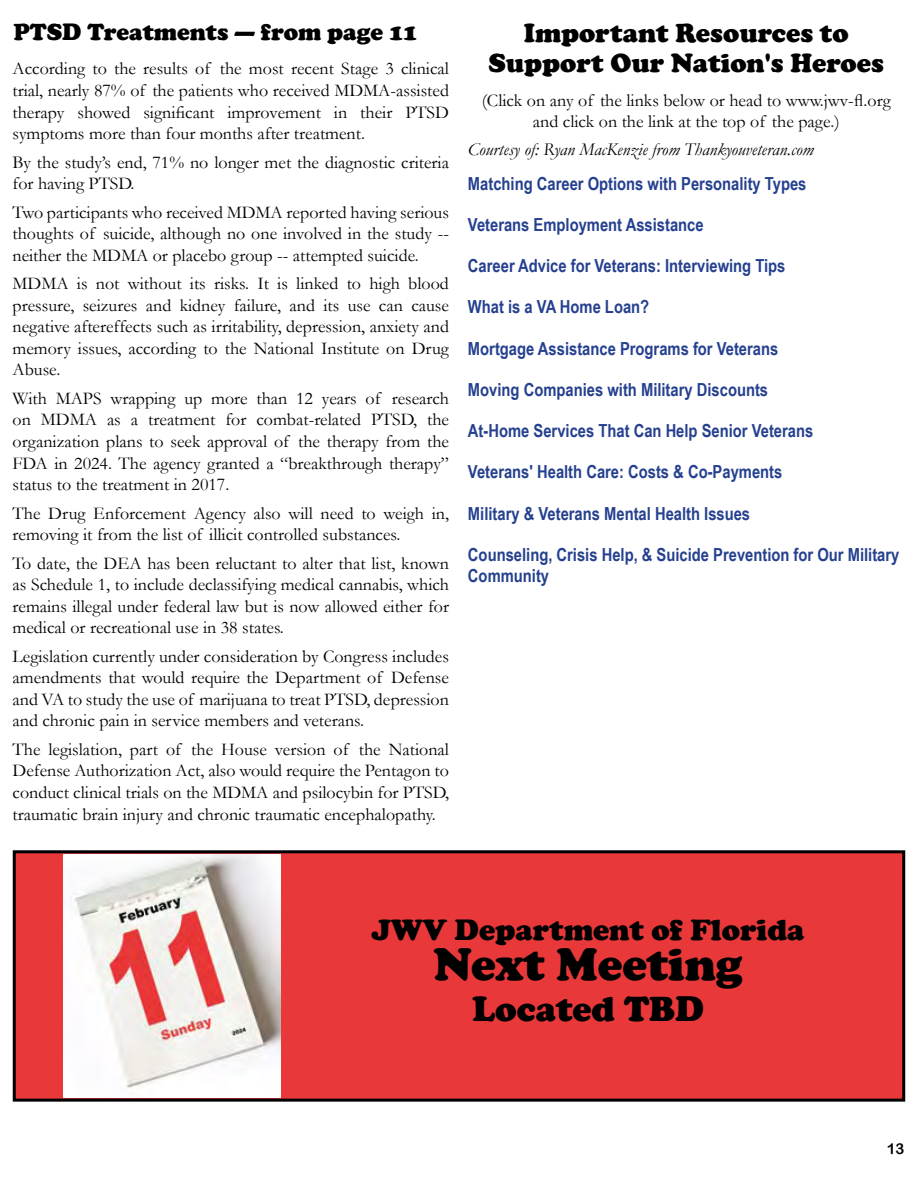
<style>
.page{position:relative;width:918px;height:1188px;background:#fff}
.page>*{position:absolute;margin:0;border:0;box-sizing:border-box;transform-origin:0 0}
.t1{font:900 46.5px "Cooper";color:#000}
.t2{font:900 36px "Cooper";color:#000}
.t3{font:900 30.45px "Cooper";color:#000}
.t4{font:900 27px/30px "Cooper";color:#000;text-align:center}
.t5{font:900 24px "Cooper";color:#000}
.t6{font:18px/21.6px "Garamond";color:#000;text-align:justify}
.t7{font:700 18px/21px "Arial Narrow";color:#25408f}
.t8{font:italic 18px "Garamond";color:#000}
.t9{font:15px "Arial Rounded MT Bold";color:#000}
</style>
<div class="page">
<div style="left:14px;top:852px;width:890px;height:248px;background:#e8383a"></div>
<div style="left:13px;top:850px;width:892px;height:252px;border:3px solid #000"></div>
<img style="left:64px;top:855px;width:216px;height:242px">
<p class="t5" style="left:14px;top:18px;width:406px">PTSD Treatments — from page 11</p>
<p class="t6" style="left:13px;top:57px;width:438px">According to the results of the most recent Stage 3 clinical trial, nearly 87% of the patients who received MDMA-assisted therapy showed significant improvement in their PTSD symptoms more than four months after treatment.</p>
<p class="t6" style="left:13px;top:151px;width:438px">By the study’s end, 71% no longer met the diagnostic criteria for having PTSD.</p>
<p class="t6" style="left:13px;top:201px;width:438px">Two participants who received MDMA reported having serious thoughts of suicide, although no one involved in the study -- neither the MDMA or placebo group -- attempted suicide.</p>
<p class="t6" style="left:13px;top:272px;width:438px">MDMA is not without its risks. It is linked to high blood pressure, seizures and kidney failure, and its use can cause negative aftereffects such as irritability, depression, anxiety and memory issues, according to the National Institute on Drug Abuse.</p>
<p class="t6" style="left:13px;top:387px;width:438px">With MAPS wrapping up more than 12 years of research on MDMA as a treatment for combat-related PTSD, the organization plans to seek approval of the therapy from the FDA in 2024. The agency granted a “breakthrough therapy” status to the treatment in 2017.</p>
<p class="t6" style="left:13px;top:502px;width:438px">The Drug Enforcement Agency also will need to weigh in, removing it from the list of illicit controlled substances.</p>
<p class="t6" style="left:13px;top:552px;width:438px">To date, the DEA has been reluctant to alter that list, known as Schedule 1, to include declassifying medical cannabis, which remains illegal under federal law but is now allowed either for medical or recreational use in 38 states.</p>
<p class="t6" style="left:13px;top:645px;width:438px">Legislation currently under consideration by Congress includes amendments that would require the Department of Defense and VA to study the use of marijuana to treat PTSD, depression and chronic pain in service members and veterans.</p>
<p class="t6" style="left:13px;top:738px;width:438px">The legislation, part of the House version of the National Defense Authorization Act, also would require the Pentagon to conduct clinical trials on the MDMA and psilocybin for PTSD, traumatic brain injury and chronic traumatic encephalopathy.</p>
<p class="t4" style="left:488px;top:18px;width:397px">Important Resources to<br>Support Our Nation's Heroes</p>
<p class="t6" style="left:482px;top:90px;width:411px;line-height:21px;text-align:center">(Click on any of the links below or head to www.jwv-fl.org and click on the link at the top of the page.)</p>
<p class="t8" style="left:468px;top:137px;width:347px">Courtesy of: Ryan MacKenzie from Thankyouveteran.com</p>
<p class="t7" style="left:468px;top:172px;width:340px">Matching Career Options with Personality Types</p>
<p class="t7" style="left:468px;top:213px;width:237px">Veterans Employment Assistance</p>
<p class="t7" style="left:468px;top:254px;width:319px">Career Advice for Veterans: Interviewing Tips</p>
<p class="t7" style="left:468px;top:296px;width:183px">What is a VA Home Loan?</p>
<p class="t7" style="left:468px;top:337px;width:312px">Mortgage Assistance Programs for Veterans</p>
<p class="t7" style="left:468px;top:378px;width:302px">Moving Companies with Military Discounts</p>
<p class="t7" style="left:468px;top:419px;width:347px">At-Home Services That Can Help Senior Veterans</p>
<p class="t7" style="left:468px;top:461px;width:316px">Veterans' Health Care: Costs &amp; Co-Payments</p>
<p class="t7" style="left:468px;top:502px;width:284px">Military &amp; Veterans Mental Health Issues</p>
<p class="t7" style="left:468px;top:543px;width:433px">Counseling, Crisis Help, &amp; Suicide Prevention for Our Military<br>Community</p>
<p class="t3" style="left:372px;top:912px;width:434px">JWV Department of Florida</p>
<p class="t1" style="left:433px;top:938px;width:311px">Next Meeting</p>
<p class="t2" style="left:472px;top:988px;width:233px">Located TBD</p>
<p class="t9" style="left:887px;top:1139px;width:19px">13</p>
</div>
